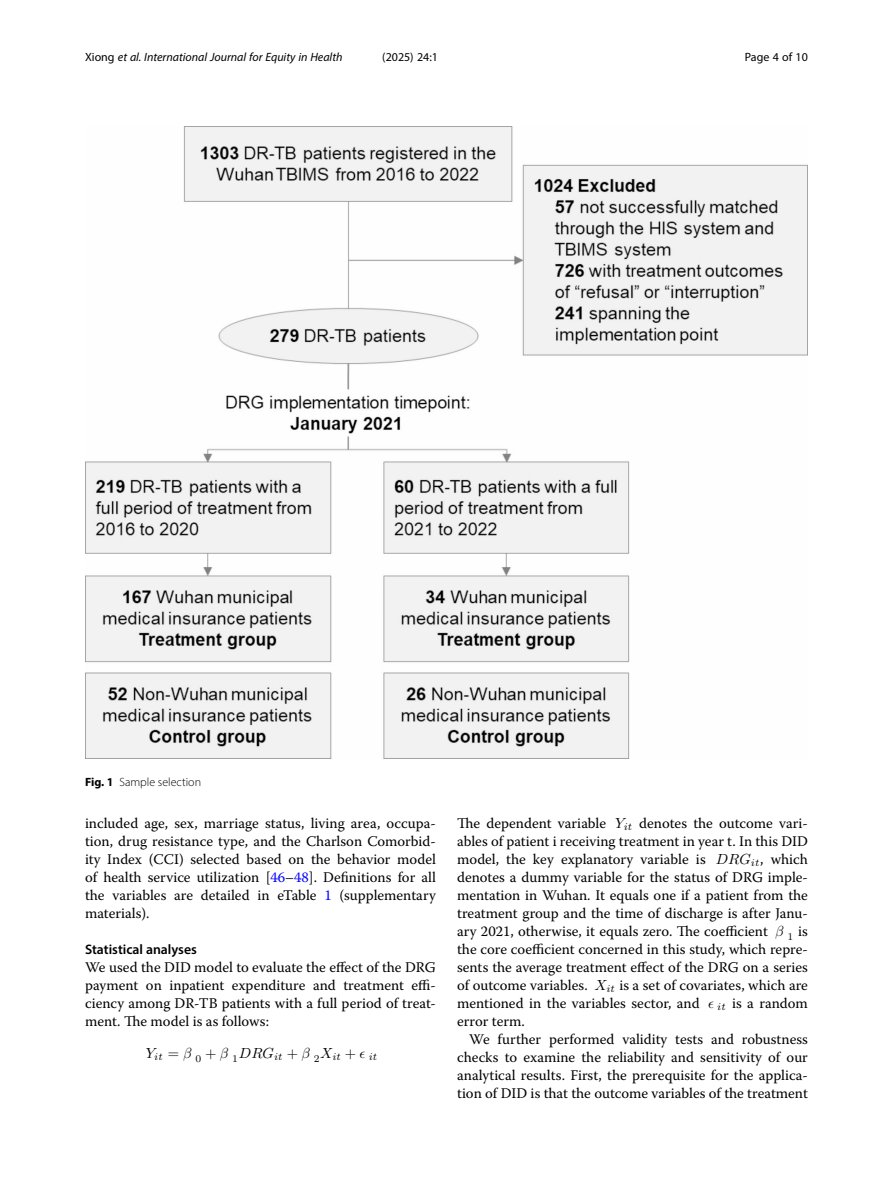
<style>
.page{position:relative;width:893px;height:1191px;background:#fff}
.page>*{position:absolute;margin:0;border:0;box-sizing:border-box;transform-origin:0 0}
.Body_Text{font:14.7px/18px "Warnock Pro";color:#000;text-align:justify}
.Body_Text_Indent{font:14.7px/18px "Warnock Pro";color:#000;text-align:justify}
.t1{font:14.7px "LM Math Italic 10";color:#000}
.Head_2{font:600 13.8px "Myriad Pro";color:#000}
.t2{font:italic 12px "Myriad Pro";color:#000}
.Figure_Caption{font:300 12px "Myriad Pro";color:#000}
.t3{font:12px "Myriad Pro";color:#000}
.t4{font:10.2px "LM Math Italic 7";color:#000}
.s1{font-style:normal}
.s2{font-weight:700}
.s3{color:#00f}
.s4{font-family:"LM Roman 10"}
.s5{font-family:"LM Math Italic 10"}
</style>
<div class="page">
<img style="left:85px;top:126px;width:723px;height:633px">
<p class="t2" style="left:85px;top:50px;width:259px"><span class="s1">Xiong</span> et al. International Journal for Equity in Health</p>
<p class="t3" style="left:382px;top:50px;width:57px">(2025) 24:1</p>
<p class="t3" style="left:745px;top:50px;width:65px">Page 4 of 10</p>
<p class="Figure_Caption" style="left:85px;top:774px;width:118px"><span class="s2">Fig. 1</span> Sample selection</p>
<p class="Body_Text" style="left:85px;top:814px;width:352px">included age, sex, marriage status, living area, occupa&shy;tion, drug resistance type, and the Charlson Comorbid&shy;ity Index (CCI) selected based on the behavior model of health service utilization [<span class="s3">46</span>–<span class="s3">48</span>]. Definitions for all the variables are detailed in eTable <span class="s3">1</span> (supplementary materials).</p>
<p class="Head_2" style="left:85px;top:941px;width:113px">Statistical analyses</p>
<p class="Body_Text" style="left:85px;top:958px;width:352px">We used the DID model to evaluate the effect of the DRG payment on inpatient expenditure and treatment effi&shy;ciency among DR-TB patients with a full period of treat&shy;ment. The model is as follows:</p>
<p class="t1" style="left:146px;top:1047px;width:233px">Y<sub>it</sub> <span class="s4">=</span>β <sub>0</sub> <span class="s4">+</span>β <sub>1</sub>DRG<sub>it</sub> <span class="s4">+</span>β <sub>2</sub>X<sub>it</sub> <span class="s4">+</span>ϵ<sub>it</sub></p>
<p class="Body_Text" style="left:457px;top:814px;width:352px;text-indent:182px">denotes the outcome vari&shy;ables of patient i receiving treatment in year t. In this DID model, the key explanatory variable is</p>
<p class="Body_Text" style="left:457px;top:814px;width:151px">The dependent variable</p>
<p class="t4" style="left:615px;top:822px;width:19px"><sup>Y</sup>it</p>
<p class="Body_Text" style="left:716px;top:850px;width:94px"><span class="s5">DRG</span><sub>it</sub>, which</p>
<p class="Body_Text" style="left:457px;top:868px;width:352px">denotes a dummy variable for the status of DRG imple&shy;mentation in Wuhan. It equals one if a patient from the treatment group and the time of discharge is after Janu&shy;ary 2021, otherwise, it equals zero. The coefficient</p>
<p class="Body_Text" style="left:775px;top:922px;width:34px"><span class="s5">β</span> <sub>1</sub> is</p>
<p class="Body_Text" style="left:457px;top:940px;width:352px">the core coefficient concerned in this study, which repre&shy;sents the average treatment effect of the DRG on a series of outcome variables.</p>
<p class="Body_Text" style="left:457px;top:976px;width:352px;text-indent:162px">is a set of covariates, which are mentioned in the variables sector, and</p>
<p class="t4" style="left:594px;top:984px;width:22px"><sup>X</sup>it</p>
<p class="t4" style="left:708px;top:1002px;width:19px"><sup>ϵ</sup> it</p>
<p class="Body_Text" style="left:732px;top:994px;width:77px">is a random</p>
<p class="Body_Text" style="left:457px;top:1012px;width:69px">error term.</p>
<p class="Body_Text_Indent" style="left:457px;top:1030px;width:352px;text-indent:12px">We further performed validity tests and robustness checks to examine the reliability and sensitivity of our analytical results. First, the prerequisite for the applica&shy;tion of DID is that the outcome variables of the treatment</p>
</div>
